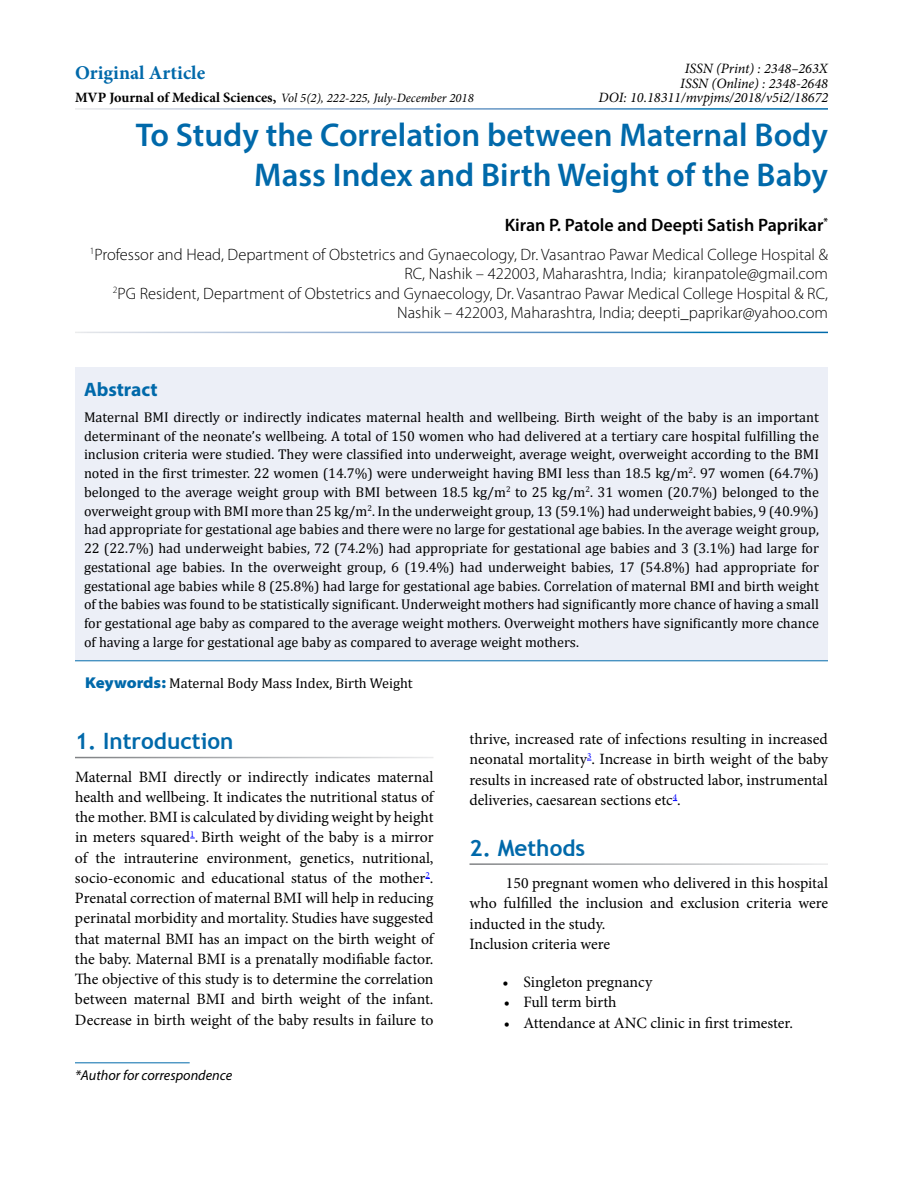
<style>
.page{position:relative;width:918px;height:1188px;background:#fff}
.page>*{position:absolute;margin:0;border:0;box-sizing:border-box;transform-origin:0 0}
.t1{font:600 33px/40.5px "Myriad Pro";color:#0069aa;text-align:right}
.t2{font:700 22.5px "Trebuchet MS";color:#0069aa}
.t3{font:700 19.5px "Minion Pro";color:#0069aa}
.t4{font:700 19.5px "Myriad Pro";color:#0069aa}
.t5{font:600 18px "Myriad Pro";color:#000}
.t6{font:300 16.5px/19.5px "Myriad Pro";color:#000;text-align:right}
.t7{font:15.75px/20.2px "Minion Pro";color:#000;text-align:justify}
.t8{font:14.25px/18.8px "Cambria";color:#000;text-align:justify}
.t9{font:italic 14.25px/14.5px "Minion Pro";color:#000;text-align:right}
.t10{font:italic 14.25px "Myriad Pro";color:#000}
.t11{font:italic 12.75px "Minion Pro";color:#000}
.s1{font-weight:700;font-style:normal;font-size:14.25px}
.s2{font-family:"Myriad Pro";font-weight:900;font-stretch:semi-expanded;font-size:15.75px;color:#0069aa}
</style>
<div class="page">
<hr style="left:75px;top:1062px;width:115px;height:1px;background:#0069aa">
<div style="left:75px;top:368px;width:753px;height:292px;background:#eceff7"></div>
<hr style="left:75px;top:660px;width:753px;height:1px;background:#0069aa">
<h3 class="t3" style="left:75px;top:59px;width:132px">Original Article</h3>
<p class="t9" style="left:599px;top:61px;width:231px">ISSN (Print) : 2348–263X<br>ISSN (Online) : 2348-2648<br>DOI: 10.18311/mvpjms/2018/v5i2/18672</p>
<h1 class="t1" style="left:136px;top:113px;width:694px">To Study the Correlation between Maternal Body<br>Mass Index and Birth Weight of the Baby</h1>
<p class="t5" style="left:505px;top:214px;width:325px">Kiran P. Patole and Deepti Satish Paprikar<sup>*</sup></p>
<p class="t6" style="left:90px;top:244px;width:740px"><sup>1</sup>Professor and Head, Department of Obstetrics and Gynaecology, Dr. Vasantrao Pawar Medical College Hospital &amp; RC, Nashik – 422003, Maharashtra, India; kiranpatole@gmail.com<br><sup>2</sup>PG Resident, Department of Obstetrics and Gynaecology, Dr. Vasantrao Pawar Medical College Hospital &amp; RC, Nashik – 422003, Maharashtra, India; deepti_paprikar@yahoo.com</p>
<p class="t11" style="left:75px;top:90px;width:400px"><span class="s1">MVP Journal of Medical Sciences,</span> Vol 5(2), 222-225, July-December 2018</p>
<h3 class="t4" style="left:84px;top:376px;width:75px">Abstract</h3>
<p class="t8" style="left:84px;top:408px;width:737px">Maternal BMI directly or indirectly indicates maternal health and wellbeing. Birth weight of the baby is an important determinant of the neonate’s wellbeing. A total of 150 women who had delivered at a tertiary care hospital fulfilling the inclusion criteria were studied. They were classified into underweight, average weight, overweight according to the BMI noted in the first trimester. 22 women (14.7%) were underweight having BMI less than 18.5 kg/m<sup>2</sup>. 97 women (64.7%) belonged to the average weight group with BMI between 18.5 kg/m<sup>2</sup> to 25 kg/m<sup>2</sup>. 31 women (20.7%) belonged to the overweight group with BMI more than 25 kg/m<sup>2</sup>. In the underweight group, 13 (59.1%) had underweight babies, 9 (40.9%) had appropriate for gestational age babies and there were no large for gestational age babies. In the average weight group, 22 (22.7%) had underweight babies, 72 (74.2%) had appropriate for gestational age babies and 3 (3.1%) had large for gestational age babies. In the overweight group, 6 (19.4%) had underweight babies, 17 (54.8%) had appropriate for gestational age babies while 8 (25.8%) had large for gestational age babies. Correlation of maternal BMI and birth weight of the babies was found to be statistically significant. Underweight mothers had significantly more chance of having a small for gestational age baby as compared to the average weight mothers. Overweight mothers have significantly more chance of having a large for gestational age baby as compared to average weight mothers.</p>
<p class="t8" style="left:85px;top:674px;width:329px"><span class="s2">Keywords:</span> Maternal Body Mass Index, Birth Weight</p>
<h2 class="t2" style="left:75px;top:727px;width:160px">1. Introduction</h2>
<p class="t7" style="left:75px;top:766px;width:360px">Maternal BMI directly or indirectly indicates maternal health and wellbeing. It indicates the nutritional status of the mother. BMI is calculated by dividing weight by height in meters squared<sup>1</sup>. Birth weight of the baby is a mirror of the intrauterine environment, genetics, nutritional, socio-economic and educational status of the mother<sup>2</sup>.<br>Prenatal correction of maternal BMI will help in reducing perinatal morbidity and mortality. Studies have suggested that maternal BMI has an impact on the birth weight of the baby. Maternal BMI is a prenatally modifiable factor.<br>The objective of this study is to determine the correlation between maternal BMI and birth weight of the infant.<br>Decrease in birth weight of the baby results in failure to</p>
<p class="t10" style="left:75px;top:1066px;width:159px">*Author for correspondence</p>
<p class="t7" style="left:469px;top:729px;width:360px">thrive, increased rate of infections resulting in increased neonatal mortality<sup>3</sup>. Increase in birth weight of the baby results in increased rate of obstructed labor, instrumental deliveries, caesarean sections etc<sup>4</sup>.</p>
<h2 class="t2" style="left:470px;top:834px;width:117px">2. Methods</h2>
<p class="t7" style="left:470px;top:873px;width:360px;text-align:left;text-indent:36px">150 pregnant women who delivered in this hospital who fulfilled the inclusion and exclusion criteria were inducted in the study.<br>Inclusion criteria were</p>
<p class="t7" style="left:502px;top:972px;width:151px">• Singleton pregnancy</p>
<p class="t7" style="left:504px;top:992px;width:114px">• Full term birth</p>
<p class="t7" style="left:504px;top:1013px;width:291px">• Attendance at ANC clinic in first trimester.</p>
</div>
